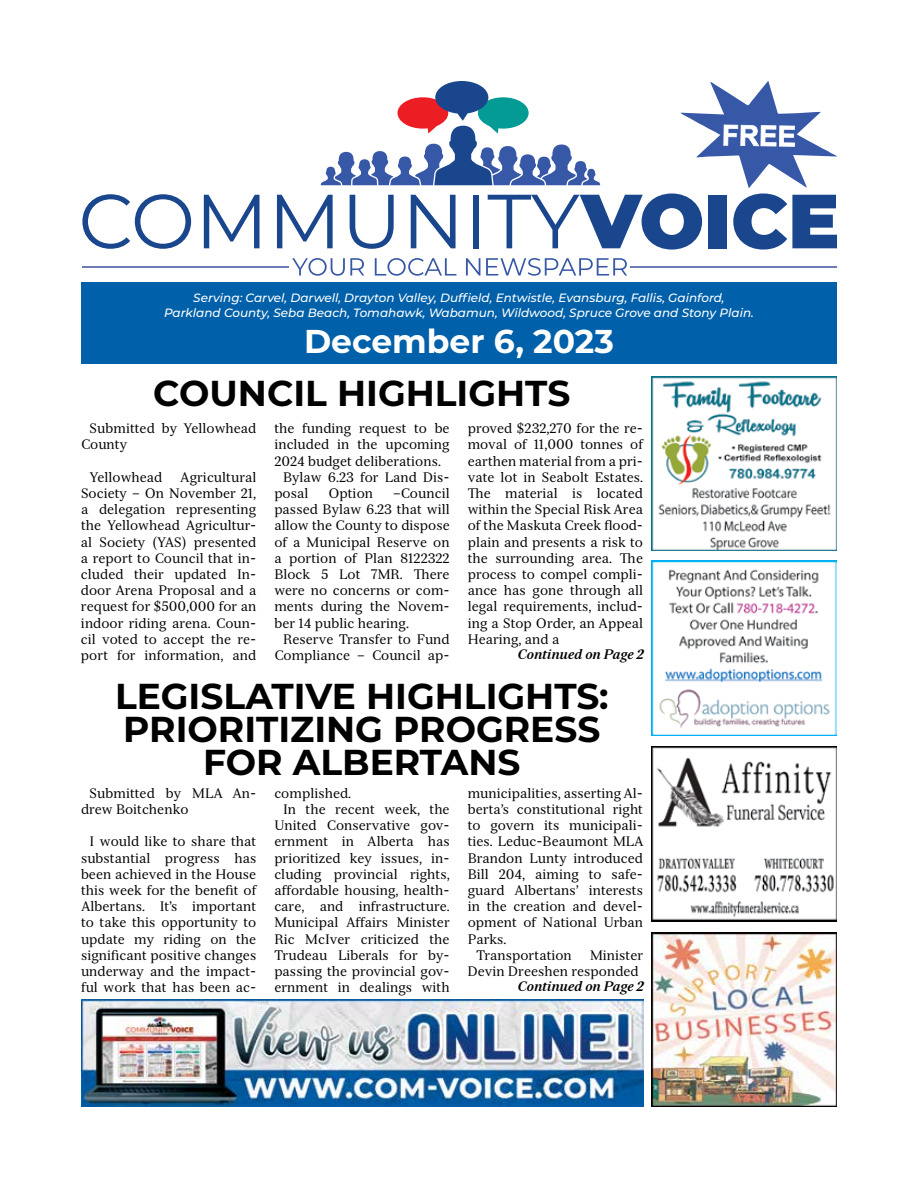
<style>
.page{position:relative;width:918px;height:1188px;background:#fff}
.page>*{position:absolute;margin:0;border:0;box-sizing:border-box;transform-origin:0 0}
.t1{font:700 36px/33px "Montserrat";color:#000;text-align:center}
.t2{font:700 33px "Montserrat";color:#fff}
.t3{font:13.5px/16.2px "Serif 12 Beta";color:#000;text-align:justify}
.t4{font:italic 700 13.5px "Serif 12 Beta";color:#000}
.t5{font:italic 500 12px/14.4px "Montserrat";color:#fff;text-align:center}
</style>
<div class="page">
<div style="left:81px;top:282px;width:756px;height:81px;background:#0060a9"></div>
<hr style="left:82px;top:266px;width:207px;height:2px;background:#6c7bb5">
<hr style="left:630px;top:266px;width:207px;height:2px;background:#6c7bb5">
<svg style="left:292px;top:258px;width:72px;height:18px"></svg>
<svg style="left:375px;top:258px;width:81px;height:18px"></svg>
<svg style="left:466px;top:258px;width:14px;height:18px"></svg>
<svg style="left:486px;top:258px;width:141px;height:18px"></svg>
<svg style="left:82px;top:194px;width:109px;height:55px"></svg>
<svg style="left:204px;top:195px;width:56px;height:53px"></svg>
<svg style="left:277px;top:81px;width:560px;height:169px"></svg>
<img style="left:81px;top:1000px;width:562px;height:107px">
<img style="left:652px;top:376px;width:185px;height:174px">
<img style="left:652px;top:561px;width:185px;height:174px">
<img style="left:652px;top:747px;width:185px;height:174px">
<img style="left:652px;top:932px;width:185px;height:175px">
<p class="t5" style="left:164px;top:290px;width:591px">Serving: Carvel, Darwell, Drayton Valley, Duffield, Entwistle, Evansburg, Fallis, Gainford,<br>Parkland County, Seba Beach, Tomahawk, Wabamun, Wildwood, Spruce Grove and Stony Plain.</p>
<h2 class="t2" style="left:304px;top:318px;width:311px">December 6, 2023</h2>
<h1 class="t1" style="left:153px;top:375px;width:418px">COUNCIL HIGHLIGHTS</h1>
<p class="t3" style="left:81px;top:420px;width:177px;text-indent:9px">Submitted by Yellowhead<br>County</p>
<p class="t3" style="left:90px;top:469px;width:74px">Yellowhead</p>
<p class="t3" style="left:81px;top:469px;width:177px;text-indent:99px">Agricultural Society – On November 21, a delegation representing the Yellowhead Agricultur&shy;al Society (YAS) presented a report to Council that in&shy;cluded their updated In&shy;door Arena Proposal and a request for $500,000 for an indoor riding arena. Coun&shy;cil voted to accept the re&shy;port for information, and</p>
<p class="t3" style="left:274px;top:420px;width:177px">the funding request to be</p>
<p class="t3" style="left:274px;top:437px;width:177px">included in the upcoming</p>
<p class="t3" style="left:274px;top:453px;width:168px">2024 budget deliberations.</p>
<p class="t3" style="left:283px;top:469px;width:168px">Bylaw 6.23 for Land Dis-</p>
<p class="t3" style="left:274px;top:485px;width:36px">posal</p>
<p class="t3" style="left:329px;top:485px;width:46px">Option</p>
<p class="t3" style="left:274px;top:485px;width:177px;text-indent:119px">–Council passed Bylaw 6.23 that will allow the County to dispose of a Municipal Reserve on a portion of Plan 8122322<br>Block 5 Lot 7MR. There were no concerns or com&shy;ments during the Novem&shy;ber 14 public hearing.</p>
<p class="t3" style="left:274px;top:631px;width:177px;text-align:right">Reserve Transfer to Fund<br>Compliance – Council ap-</p>
<p class="t3" style="left:468px;top:420px;width:177px">proved $232,270 for the re&shy;moval of 11,000 tonnes of earthen material from a pri&shy;vate lot in Seabolt Estates.<br>The material is located within the Special Risk Area of the Maskuta Creek flood&shy;plain and presents a risk to the surrounding area. The process to compel compli&shy;ance has gone through all legal requirements, includ&shy;ing a Stop Order, an Appeal Hearing, and a</p>
<p class="t4" style="left:518px;top:646px;width:127px">Continued on Page 2</p>
<h1 class="t1" style="left:115px;top:678px;width:495px">LEGISLATIVE HIGHLIGHTS:<br>PRIORITIZING PROGRESS<br>FOR ALBERTANS</h1>
<p class="t3" style="left:81px;top:785px;width:177px;text-indent:9px">Submitted by MLA An&shy;drew Boitchenko</p>
<p class="t3" style="left:81px;top:834px;width:177px;text-indent:9px">I would like to share that substantial progress has been achieved in the House this week for the benefit of Albertans. It’s important to take this opportunity to update my riding on the significant positive changes underway and the impact&shy;ful work that has been ac-</p>
<p class="t3" style="left:274px;top:785px;width:78px">complished.</p>
<p class="t3" style="left:283px;top:801px;width:168px">In the recent week, the</p>
<p class="t3" style="left:274px;top:817px;width:177px">United Conservative gov-</p>
<p class="t3" style="left:274px;top:834px;width:177px">ernment in Alberta has</p>
<p class="t3" style="left:274px;top:850px;width:177px">prioritized key issues, in-</p>
<p class="t3" style="left:274px;top:866px;width:177px">cluding provincial rights,</p>
<p class="t3" style="left:274px;top:882px;width:177px">affordable housing, health-</p>
<p class="t3" style="left:274px;top:898px;width:177px">care, and infrastructure.</p>
<p class="t3" style="left:274px;top:915px;width:177px">Municipal Affairs Minister</p>
<p class="t3" style="left:274px;top:931px;width:177px">Ric McIver criticized the</p>
<p class="t3" style="left:274px;top:947px;width:177px">Trudeau Liberals for by-</p>
<p class="t3" style="left:274px;top:963px;width:177px">passing the provincial gov-</p>
<p class="t3" style="left:274px;top:979px;width:177px">ernment in dealings with</p>
<p class="t3" style="left:468px;top:785px;width:177px">municipalities, asserting Al-</p>
<p class="t3" style="left:468px;top:801px;width:177px">berta’s constitutional right</p>
<p class="t3" style="left:468px;top:817px;width:177px">to govern its municipali-</p>
<p class="t3" style="left:468px;top:834px;width:178px">ties. Leduc-Beaumont MLA</p>
<p class="t3" style="left:468px;top:850px;width:177px">Brandon Lunty introduced</p>
<p class="t3" style="left:468px;top:866px;width:177px">Bill 204, aiming to safe-</p>
<p class="t3" style="left:468px;top:882px;width:177px">guard Albertans’ interests</p>
<p class="t3" style="left:468px;top:898px;width:177px">in the creation and devel-</p>
<p class="t3" style="left:468px;top:915px;width:177px">opment of National Urban</p>
<p class="t3" style="left:468px;top:931px;width:40px">Parks.</p>
<p class="t3" style="left:476px;top:947px;width:97px">Transportation</p>
<p class="t3" style="left:468px;top:947px;width:177px;text-indent:122px">Minister<br>Devin Dreeshen responded</p>
<p class="t4" style="left:518px;top:978px;width:127px">Continued on Page 2</p>
</div>
